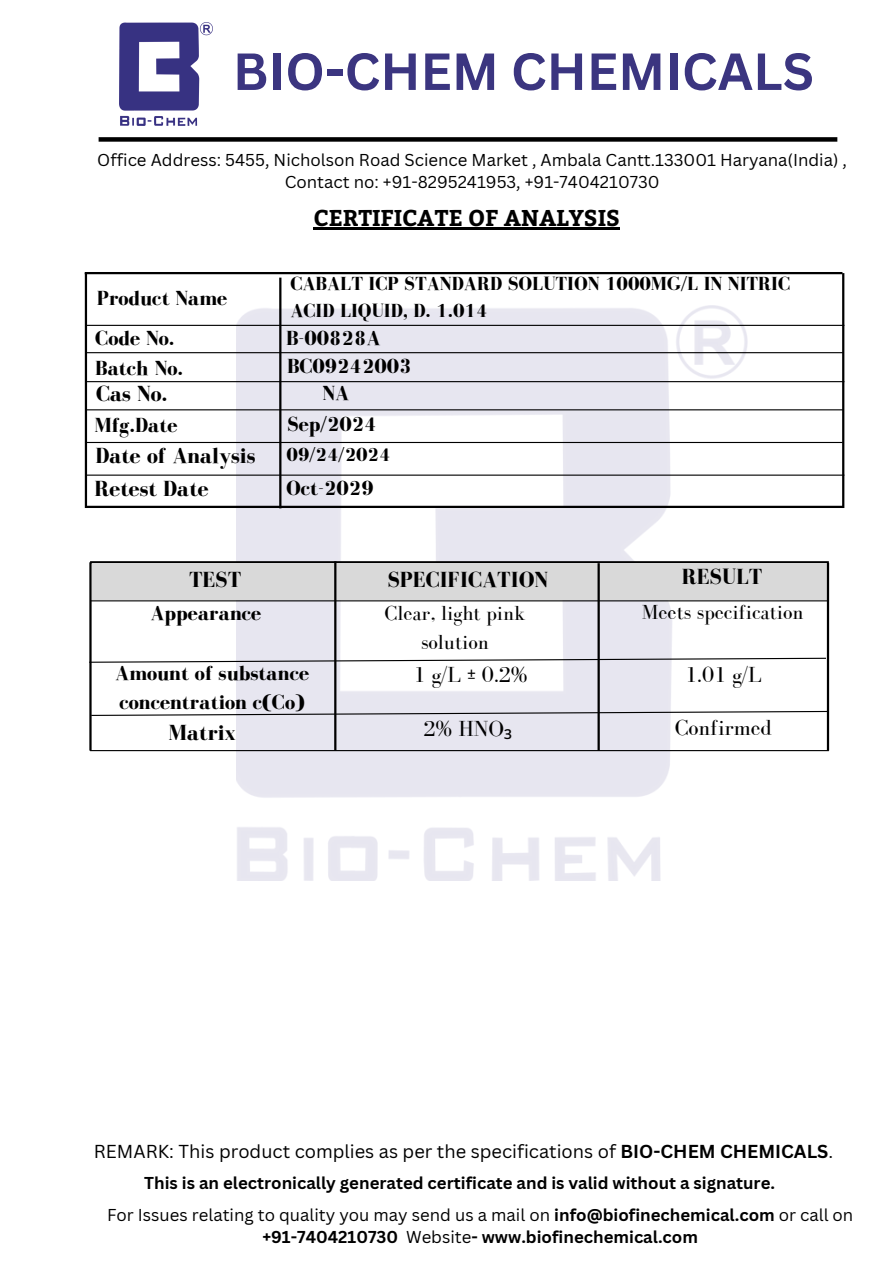
<style>
.page{position:relative;width:894px;height:1264px;background:#fff}
.page>*{position:absolute;margin:0;border:0;box-sizing:border-box;transform-origin:0 0}
.t1{font:700 51px "Canva Sans";color:#3b3580}
.t2{font:700 22.8px "Bitter";color:#000}
.t3{font:700 22.5px "Bodoni FLF";color:#000}
.t4{font:22.5px "Bodoni FLF";color:#000}
.t5{font:700 21px/29.2px "Bodoni FLF";color:#000}
.t6{font:21px/29.2px "Bodoni FLF";color:#000;text-align:center}
.t7{font:700 19.5px/27px "Bodoni FLF";color:#000}
.t8{font:18.3px "Canva Sans";color:#000}
.t9{font:700 16.8px/22.5px "Canva Sans";color:#000;text-align:center}
.t10{font:16.8px/22.5px "Canva Sans";color:#000;text-align:center}
.s1{font-family:"Noto Sans"}
.s2{font-weight:700}
.s3{font-weight:400}
</style>
<div class="page">
<div style="left:99px;top:137px;width:738px;height:5px;background:#000"></div>
<img style="left:120px;top:22px;width:92px;height:104px">
<hr style="left:313px;top:228px;width:307px;height:2px;background:#000">
<img style="left:236px;top:305px;width:511px;height:575px">
<hr style="left:87px;top:325px;width:757px;height:1px;background:#000">
<hr style="left:86px;top:352px;width:757px;height:1px;background:#000">
<hr style="left:87px;top:381px;width:757px;height:1px;background:#000">
<hr style="left:85px;top:442px;width:757px;height:1px;background:#000">
<hr style="left:87px;top:474px;width:757px;height:1px;background:#000">
<hr style="left:86px;top:506px;width:757px;height:2px;background:#000">
<hr style="left:85px;top:272px;width:757px;height:2px;background:#000">
<hr style="left:90px;top:600px;width:738px;height:1px;background:#000">
<hr style="left:90px;top:561px;width:738px;height:2px;background:#000">
<div style="left:92px;top:563px;width:736px;height:36px;background:#d9d9d9"></div>
<hr style="left:85px;top:409px;width:758px;height:1px;background:#000">
<hr style="left:841px;top:273px;width:3px;height:235px;background:#000">
<hr style="left:279px;top:277px;width:2px;height:231px;background:#000">
<hr style="left:85px;top:273px;width:2px;height:235px;background:#000">
<hr style="left:826px;top:563px;width:2px;height:187px;background:#000">
<hr style="left:597px;top:563px;width:2px;height:187px;background:#000">
<hr style="left:334px;top:561px;width:2px;height:189px;background:#000">
<hr style="left:89px;top:562px;width:3px;height:188px;background:#000">
<svg style="left:89px;top:657px;width:737px;height:6px"></svg>
<hr style="left:90px;top:750px;width:738px;height:1px;background:#000">
<svg style="left:91px;top:710px;width:736px;height:6px"></svg>
<p class="t1" style="left:233px;top:35px;width:582px">BIO-CHEM CHEMICALS</p>
<h1 class="t10" style="left:97px;top:148px;width:751px">Office Address: 5455, Nicholson Road Science Market , Ambala Cantt.133001 Haryana(India) ,<br>Contact no: +91-8295241953, +91-7404210730</h1>
<p class="t5" style="left:97px;top:283px;width:132px">Product Name</p>
<h4 class="t5" style="left:95px;top:323px;width:81px">Code No.</h4>
<p class="t5" style="left:95px;top:353px;width:89px">Batch No.</p>
<h3 class="t3" style="left:96px;top:382px;width:73px">Cas No.</h3>
<p class="t5" style="left:94px;top:410px;width:85px">Mfg.Date</p>
<h3 class="t3" style="left:95px;top:443px;width:161px">Date of Analysis</h3>
<p class="t3" style="left:94px;top:476px;width:116px">Retest Date</p>
<p class="t2" style="left:313px;top:201px;width:308px">CERTIFICATE OF ANALYSIS</p>
<p class="t7" style="left:290px;top:270px;width:501px">CABALT ICP STANDARD SOLUTION 1000MG/L IN NITRIC<br>ACID LIQUID, D. 1.014</p>
<h3 class="t5" style="left:286px;top:323px;width:96px">B-00828A</h3>
<h3 class="t5" style="left:287px;top:351px;width:126px">BC09242003</h3>
<p class="t5" style="left:322px;top:379px;width:28px">NA</p>
<p class="t5" style="left:287px;top:409px;width:91px">Sep/2024</p>
<h2 class="t7" style="left:286px;top:440px;width:105px">09/24/2024</h2>
<h2 class="t5" style="left:286px;top:473px;width:89px">Oct-2029</h2>
<h2 class="t3" style="left:189px;top:567px;width:54px">TEST</h2>
<h3 class="t3" style="left:387px;top:567px;width:162px">SPECIFICATION</h3>
<h5 class="t3" style="left:681px;top:564px;width:82px">RESULT</h5>
<h2 class="t5" style="left:150px;top:598px;width:112px">Appearance</h2>
<p class="t6" style="left:384px;top:598px;width:142px">Clear, light pink solution</p>
<h3 class="t6" style="left:641px;top:597px;width:163px">Meets specification</h3>
<h3 class="t5" style="left:115px;top:658px;width:195px">Amount of substance concentration c(Co)</h3>
<p class="t4" style="left:685px;top:662px;width:78px">1.01 g/L</p>
<p class="t4" style="left:413px;top:662px;width:116px">1 g/L ± 0.2%</p>
<p class="t4" style="left:423px;top:716px;width:90px">2% HNO<span class="s1">₃</span></p>
<h3 class="t4" style="left:674px;top:715px;width:99px">Confirmed</h3>
<h3 class="t3" style="left:168px;top:720px;width:69px">Matrix</h3>
<p class="t8" style="left:94px;top:1138px;width:740px">REMARK: This product complies as per the specifications of <span class="s2">BIO-CHEM CHEMICALS</span>.</p>
<p class="t9" style="left:144px;top:1171px;width:632px">This is an electronically generated certificate and is valid without a signature.</p>
<h2 class="t9" style="left:107px;top:1202px;width:747px"><span class="s3">For Issues relating to quality you may send us a mail on</span> info@biofinechemical.com <span class="s3">or call on </span>+91-7404210730 <span class="s3">Website</span>- www.biofinechemical.com</h2>
</div>
